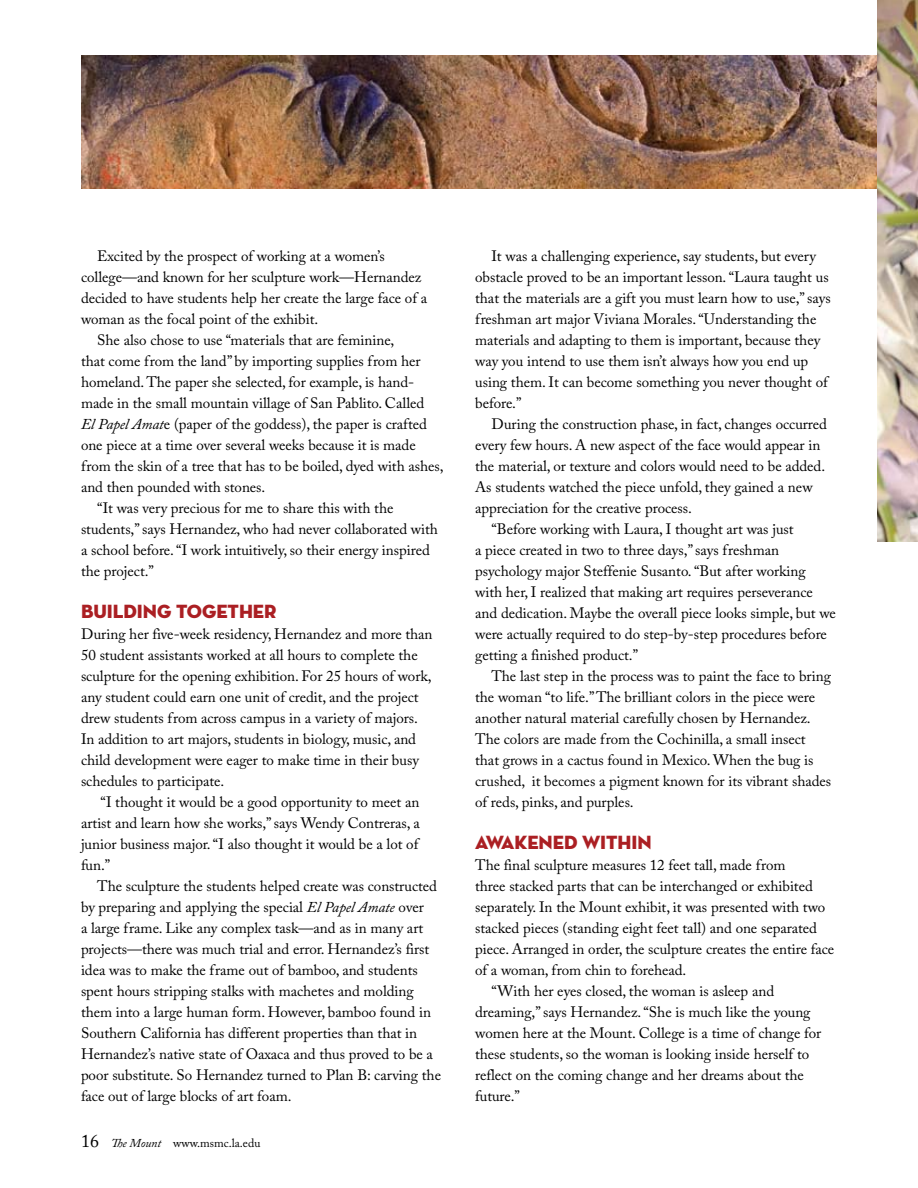
<style>
.page{position:relative;width:918px;height:1188px;background:#fff}
.page>*{position:absolute;margin:0;border:0;box-sizing:border-box;transform-origin:0 0}
.t1{font:19.5px "Neutra Disp Titling";letter-spacing:-.005em;color:#ab1f23}
.t2{font:15px/21px "Adobe Caslon Pro";letter-spacing:-.005em;color:#000}
.t3{font:12px "Adobe Caslon Pro";color:#000}
.s1{font-style:italic}
.s2{font-size:18px}
</style>
<div class="page">
<img style="left:81px;top:56px;width:797px;height:133px">
<img style="left:878px;top:0;width:40px;height:542px">
<p class="t2" style="left:97px;top:245px;width:289px">Excited by the prospect of working at a women’s</p>
<p class="t2" style="left:81px;top:266px;width:342px">college—and known for her sculpture work—Hernandez</p>
<p class="t2" style="left:81px;top:287px;width:348px">decided to have students help her create the large face of a</p>
<p class="t2" style="left:81px;top:308px;width:239px">woman as the focal point of the exhibit.</p>
<p class="t2" style="left:97px;top:329px;width:299px">She also chose to use “materials that are feminine,</p>
<p class="t2" style="left:81px;top:350px;width:341px">that come from the land” by importing supplies from her</p>
<p class="t2" style="left:81px;top:371px;width:335px">homeland. The paper she selected, for example, is hand-</p>
<p class="t2" style="left:81px;top:392px;width:345px">made in the small mountain village of San Pablito. Called</p>
<p class="t2" style="left:81px;top:413px;width:348px"><span class="s1">El Papel Amat</span>e (paper of the goddess), the paper is crafted</p>
<p class="t2" style="left:81px;top:434px;width:336px">one piece at a time over several weeks because it is made</p>
<p class="t2" style="left:81px;top:455px;width:364px">from the skin of a tree that has to be boiled, dyed with ashes,</p>
<p class="t2" style="left:81px;top:476px;width:186px">and then pounded with stones.</p>
<p class="t2" style="left:97px;top:497px;width:298px">“It was very precious for me to share this with the</p>
<p class="t2" style="left:81px;top:518px;width:359px">students,” says Hernandez, who had never collaborated with</p>
<p class="t2" style="left:81px;top:539px;width:350px">a school before. “I work intuitively, so their energy inspired</p>
<p class="t2" style="left:81px;top:560px;width:75px">the project.”</p>
<h1 class="t1" style="left:81px;top:599px;width:197px">BUILDING TOGETHER</h1>
<p class="t2" style="left:81px;top:623px;width:353px">During her five-week residency, Hernandez and more than 50 student assistants worked at all hours to complete the sculpture for the opening exhibition. For 25 hours of work, any student could earn one unit of credit, and the project drew students from across campus in a variety of majors.<br>In addition to art majors, students in biology, music, and child development were eager to make time in their busy schedules to participate.</p>
<p class="t2" style="left:81px;top:791px;width:340px;text-align:justify;text-indent:20px">“I thought it would be a good opportunity to meet an artist and learn how she works,” says Wendy Contreras, a junior business major. “I also thought it would be a lot of fun.”</p>
<p class="t2" style="left:81px;top:875px;width:362px;text-indent:16px">The sculpture the students helped create was constructed by preparing and applying the special <span class="s1">El Papel Amate</span> over<br>a large frame. Like any complex task—and as in many art projects—there was much trial and error. Hernandez’s first idea was to make the frame out of bamboo, and students spent hours stripping stalks with machetes and molding them into a large human form. However, bamboo found in Southern California has different properties than that in Hernandez’s native state of Oaxaca and thus proved to be a poor substitute. So Hernandez turned to Plan B: carving the face out of large blocks of art foam.</p>
<p class="t3" style="left:81px;top:1136px;width:181px"><span class="s2">16</span> <span class="s1">The Mount</span> www.msmc.la.edu</p>
<p class="t2" style="left:475px;top:245px;width:357px;text-indent:16px">It was a challenging experience, say students, but every obstacle proved to be an important lesson. “Laura taught us that the materials are a gift you must learn how to use,” says freshman art major Viviana Morales. “Understanding the materials and adapting to them is important, because they way you intend to use them isn’t always how you end up using them. It can become something you never thought of before.”</p>
<p class="t2" style="left:491px;top:413px;width:337px">During the construction phase, in fact, changes occurred</p>
<p class="t2" style="left:475px;top:434px;width:347px">every few hours. A new aspect of the face would appear in</p>
<p class="t2" style="left:475px;top:455px;width:352px">the material, or texture and colors would need to be added.</p>
<p class="t2" style="left:475px;top:476px;width:339px">As students watched the piece unfold, they gained a new</p>
<p class="t2" style="left:475px;top:497px;width:218px">appreciation for the creative process.</p>
<p class="t2" style="left:491px;top:518px;width:304px">“Before working with Laura, I thought art was just</p>
<p class="t2" style="left:475px;top:539px;width:305px">a piece created in two to three days,” says freshman</p>
<p class="t2" style="left:475px;top:560px;width:332px">psychology major Steffenie Susanto. “But after working</p>
<p class="t2" style="left:475px;top:581px;width:339px">with her, I realized that making art requires perseverance</p>
<p class="t2" style="left:475px;top:602px;width:362px">and dedication. Maybe the overall piece looks simple, but we</p>
<p class="t2" style="left:475px;top:623px;width:353px">were actually required to do step-by-step procedures before</p>
<p class="t2" style="left:475px;top:644px;width:164px">getting a finished product.”</p>
<p class="t2" style="left:491px;top:665px;width:341px">The last step in the process was to paint the face to bring</p>
<p class="t2" style="left:475px;top:686px;width:342px">the woman “to life.” The brilliant colors in the piece were</p>
<p class="t2" style="left:475px;top:707px;width:337px">another natural material carefully chosen by Hernandez.</p>
<p class="t2" style="left:475px;top:728px;width:332px">The colors are made from the Cochinilla, a small insect</p>
<p class="t2" style="left:475px;top:749px;width:340px">that grows in a cactus found in Mexico. When the bug is</p>
<p class="t2" style="left:475px;top:770px;width:357px">crushed, it becomes a pigment known for its vibrant shades</p>
<p class="t2" style="left:475px;top:791px;width:160px">of reds, pinks, and purples.</p>
<h1 class="t1" style="left:475px;top:830px;width:178px">AWAKENED WITHIN</h1>
<p class="t2" style="left:475px;top:854px;width:312px">The final sculpture measures 12 feet tall, made from</p>
<p class="t2" style="left:475px;top:875px;width:339px">three stacked parts that can be interchanged or exhibited</p>
<p class="t2" style="left:475px;top:896px;width:352px">separately. In the Mount exhibit, it was presented with two</p>
<p class="t2" style="left:475px;top:917px;width:343px">stacked pieces (standing eight feet tall) and one separated</p>
<p class="t2" style="left:475px;top:938px;width:361px">piece. Arranged in order, the sculpture creates the entire face</p>
<p class="t2" style="left:475px;top:959px;width:213px">of a woman, from chin to forehead.</p>
<p class="t2" style="left:491px;top:980px;width:284px">“With her eyes closed, the woman is asleep and</p>
<p class="t2" style="left:475px;top:1001px;width:337px">dreaming,” says Hernandez. “She is much like the young</p>
<p class="t2" style="left:475px;top:1022px;width:348px">women here at the Mount. College is a time of change for</p>
<p class="t2" style="left:475px;top:1043px;width:336px">these students, so the woman is looking inside herself to</p>
<p class="t2" style="left:475px;top:1064px;width:330px">reflect on the coming change and her dreams about the</p>
<p class="t2" style="left:475px;top:1085px;width:46px">future.”</p>
</div>
